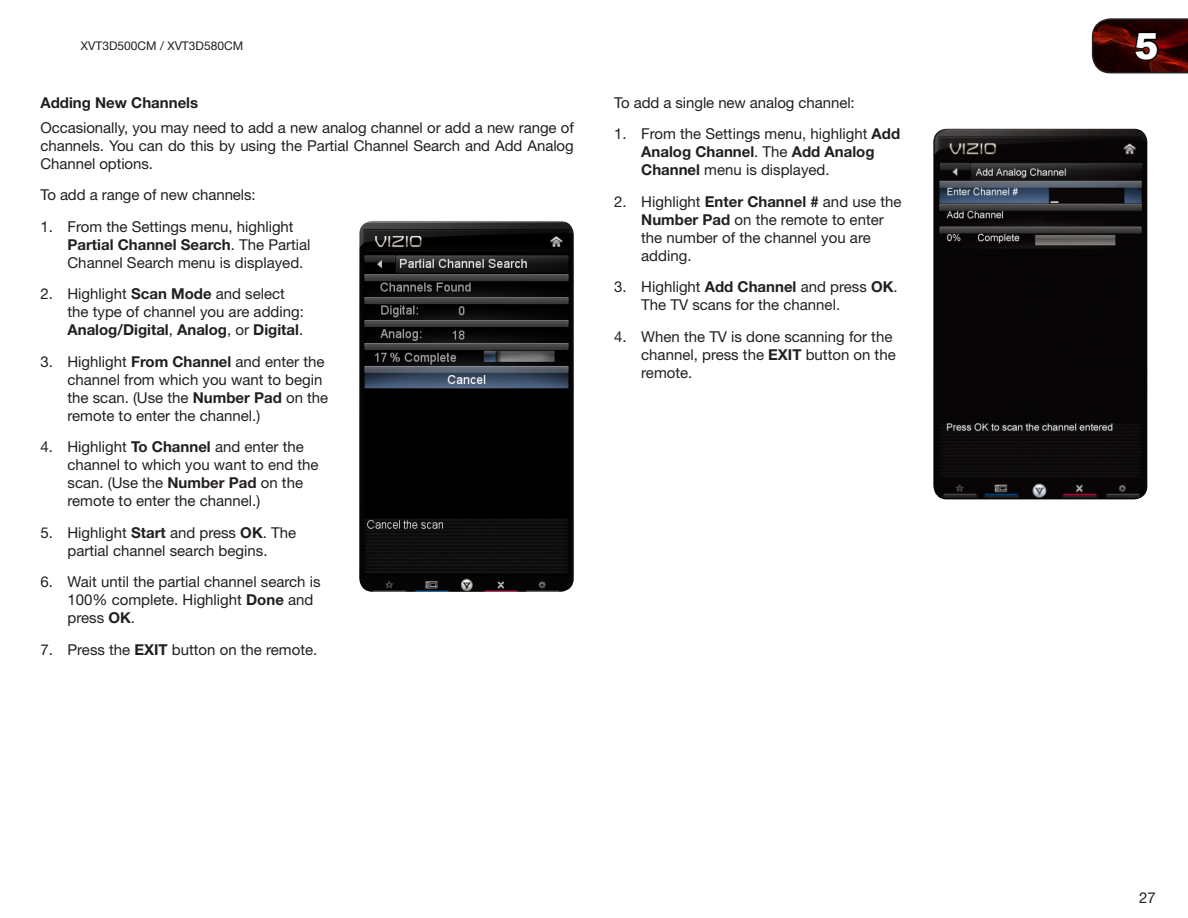
<style>
.page{position:relative;width:1188px;height:918px;background:#fff}
.page>*{position:absolute;margin:0;border:0;box-sizing:border-box;transform-origin:0 0}
.t1{font:900 36px "Arial";color:#fff}
.t2{font:15px/18px "Helvetica Neue LT Std";color:#231f20}
.t3{font:700 15px "Helvetica Neue LT Std";color:#231f20}
.t4{font:12px "Helvetica Neue LT Std";color:#231f20}
.s1{font-weight:700}
</style>
<div class="page">
<svg style="left:1091px;top:18px;width:97px;height:56px;background:#3e1210"></svg>
<img style="left:359px;top:221px;width:215px;height:371px">
<img style="left:933px;top:129px;width:215px;height:371px">
<p class="t4" style="left:81px;top:39px;width:164px">XVT3D500CM / XVT3D580CM</p>
<p class="t3" style="left:40px;top:93px;width:159px">Adding New Channels</p>
<p class="t2" style="left:40px;top:118px;width:535px;text-align:justify">Occasionally, you may need to add a new analog channel or add a new range of channels. You can do this by using the Partial Channel Search and Add Analog Channel options.</p>
<p class="t2" style="left:40px;top:186px;width:217px">To add a range of new channels:</p>
<p class="t2" style="left:68px;top:217px;width:245px;text-indent:-27px">1. From the Settings menu, highlight<br><span class="s1">Partial Channel Search</span>. The Partial<br>Channel Search menu is displayed.</p>
<p class="t2" style="left:68px;top:285px;width:238px;text-indent:-27px">2. Highlight <span class="s1">Scan Mode</span> and select the type of channel you are adding:<br><span class="s1">Analog/Digital</span>, <span class="s1">Analog</span>, or <span class="s1">Digital</span>.</p>
<p class="t2" style="left:68px;top:352px;width:262px;text-indent:-27px">3. Highlight <span class="s1">From Channel</span> and enter the channel from which you want to begin the scan. (Use the <span class="s1">Number Pad</span> on the remote to enter the channel.)</p>
<p class="t2" style="left:68px;top:438px;width:253px;text-indent:-27px">4. Highlight <span class="s1">To Channel</span> and enter the channel to which you want to end the scan. (Use the <span class="s1">Number Pad</span> on the remote to enter the channel.)</p>
<p class="t2" style="left:40px;top:523px;width:257px;text-align:center">5. Highlight <span class="s1">Start</span> and press <span class="s1">OK</span>. The partial channel search begins.</p>
<p class="t2" style="left:68px;top:573px;width:255px;text-indent:-27px">6. Wait until the partial channel search is<br>100% complete. Highlight <span class="s1">Done</span> and press <span class="s1">OK</span>.</p>
<p class="t2" style="left:40px;top:640px;width:278px">7. Press the <span class="s1">EXIT</span> button on the remote.</p>
<p class="t2" style="left:614px;top:93px;width:242px">To add a single new analog channel:</p>
<p class="t2" style="left:641px;top:125px;width:260px;text-indent:-27px">1. From the Settings menu, highlight <span class="s1">Add<br>Analog Channel</span>. The <span class="s1">Add Analog<br>Channel</span> menu is displayed.</p>
<p class="t2" style="left:641px;top:192px;width:262px;text-indent:-27px">2. Highlight <span class="s1">Enter Channel #</span> and use the<br><span class="s1">Number Pad</span> on the remote to enter the number of the channel you are adding.</p>
<p class="t2" style="left:641px;top:278px;width:258px;text-indent:-27px">3. Highlight <span class="s1">Add Channel</span> and press <span class="s1">OK</span>.<br>The TV scans for the channel.</p>
<p class="t2" style="left:641px;top:327px;width:256px;text-indent:-27px">4. When the TV is done scanning for the channel, press the <span class="s1">EXIT</span> button on the remote.</p>
<h1 class="t1" style="left:1135px;top:20px;width:26px">5</h1>
<p class="t2" style="left:1139px;top:889px;width:18px">27</p>
</div>
